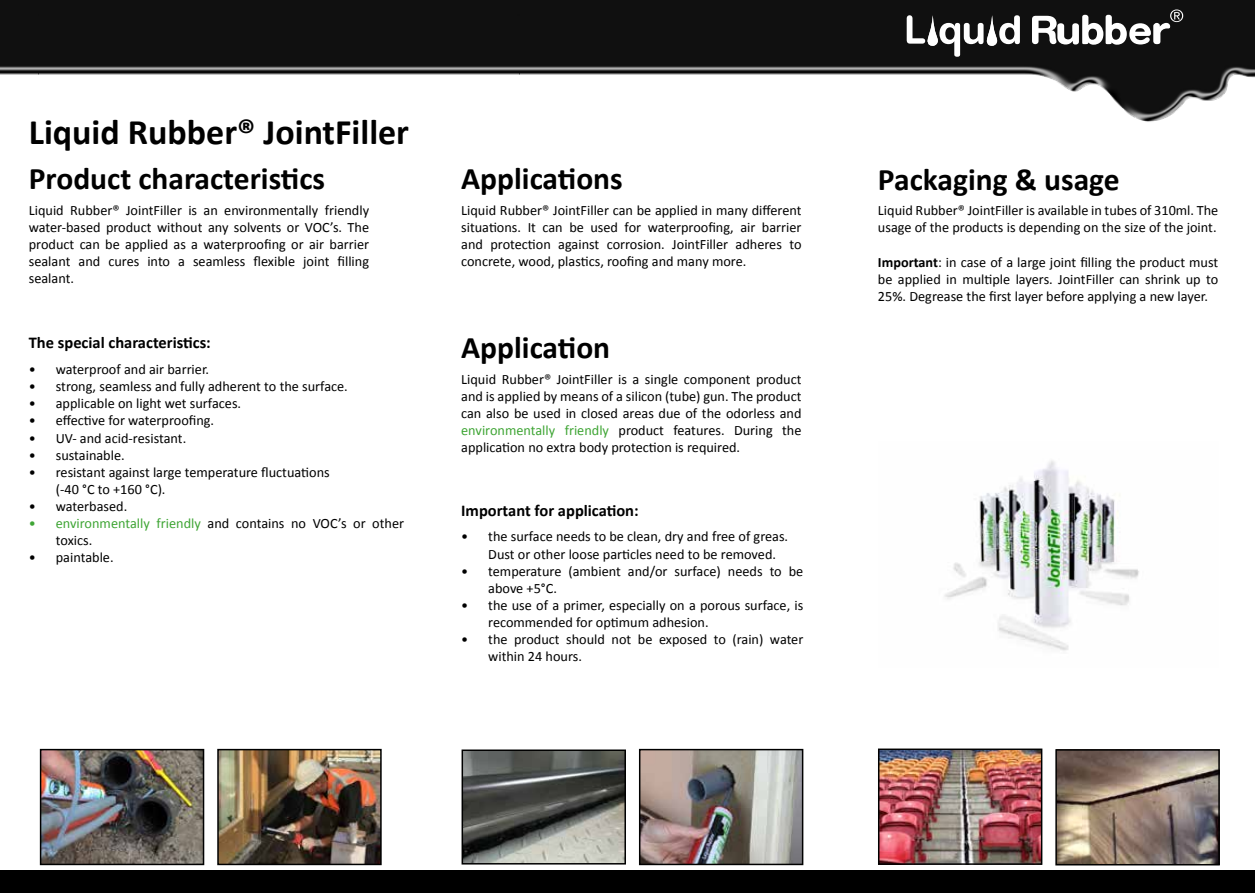
<style>
.page{position:relative;width:1255px;height:893px;background:#fff}
.page>*{position:absolute;margin:0;border:0;box-sizing:border-box;transform-origin:0 0}
.t1{font:700 36px "Calibri";color:#000}
.t2{font:700 31.5px "Calibri";color:#000}
.t3{font:700 16.5px "Calibri";color:#000}
.t4{font:14.25px/17.1px "Calibri";color:#000}
.s1{color:#3fa535}
.s2{font-weight:700}
</style>
<div class="page">
<div style="left:0;top:0;width:1254px;height:14px;background:#101010"></div>
<img style="left:0;top:14px;width:1254px;height:108px">
<svg style="left:906px;top:15px;width:19px;height:29px"></svg>
<svg style="left:939px;top:23px;width:44px;height:34px"></svg>
<svg style="left:999px;top:15px;width:20px;height:29px"></svg>
<svg style="left:986px;top:15px;width:11px;height:31px"></svg>
<svg style="left:927px;top:15px;width:10px;height:31px"></svg>
<svg style="left:1031px;top:10px;width:152px;height:35px"></svg>
<div style="left:0;top:870px;width:1254px;height:23px;background:#000"></div>
<img style="left:220px;top:752px;width:158px;height:110px">
<div style="left:217px;top:749px;width:164px;height:116px;border:2px solid #000"></div>
<img style="left:43px;top:752px;width:158px;height:110px">
<div style="left:40px;top:749px;width:164px;height:116px;border:2px solid #000"></div>
<img style="left:464px;top:752px;width:159px;height:109px">
<div style="left:461px;top:749px;width:165px;height:115px;border:2px solid #000"></div>
<img style="left:642px;top:752px;width:158px;height:110px">
<div style="left:639px;top:749px;width:164px;height:116px;border:2px solid #000"></div>
<img style="left:1058px;top:752px;width:158px;height:110px">
<div style="left:1055px;top:749px;width:164px;height:116px;border:2px solid #000"></div>
<img style="left:881px;top:751px;width:158px;height:111px">
<div style="left:878px;top:748px;width:164px;height:117px;border:2px solid #000"></div>
<img style="left:944px;top:460px;width:195px;height:191px">
<h1 class="t1" style="left:29px;top:107px;width:382px">Liquid Rubber® JointFiller</h1>
<h2 class="t2" style="left:29px;top:157px;width:298px">Product characteristics</h2>
<p class="t4" style="left:29px;top:201px;width:342px;text-align:justify">Liquid Rubber® JointFiller is an environmentally friendly water-based product without any solvents or VOC’s. The product can be applied as a waterproofing or air barrier sealant and cures into a seamless flexible joint filling sealant.</p>
<p class="t3" style="left:29px;top:331px;width:183px">The special characteristics:</p>
<p class="t4" style="left:29px;top:360px;width:182px">• waterproof and air barrier.</p>
<p class="t4" style="left:29px;top:377px;width:320px">• strong, seamless and fully adherent to the surface.</p>
<p class="t4" style="left:29px;top:394px;width:214px">• applicable on light wet surfaces.</p>
<p class="t4" style="left:29px;top:411px;width:187px">• effective for waterproofing.</p>
<p class="t4" style="left:29px;top:429px;width:159px">• UV- and acid-resistant.</p>
<p class="t4" style="left:29px;top:446px;width:97px">• sustainable.</p>
<p class="t4" style="left:56px;top:463px;width:275px;text-indent:-27px">• resistant against large temperature fluctuations (-40 °C to +160 °C).</p>
<p class="t4" style="left:29px;top:497px;width:100px">• waterbased.</p>
<p class="t4" style="left:56px;top:514px;width:350px;text-indent:-27px"><span class="s1">• environmentally friendly</span> and contains no VOC’s or other toxics.</p>
<p class="t4" style="left:29px;top:548px;width:86px">• paintable.</p>
<h2 class="t2" style="left:461px;top:157px;width:163px">Applications</h2>
<p class="t4" style="left:461px;top:201px;width:342px;text-align:justify">Liquid Rubber® JointFiller can be applied in many different situations. It can be used for waterproofing, air barrier and protection against corrosion. JointFiller adheres to concrete, wood, plastics, roofing and many more.</p>
<h2 class="t2" style="left:461px;top:325px;width:150px">Application</h2>
<p class="t4" style="left:461px;top:370px;width:342px;text-align:justify">Liquid Rubber® JointFiller is a single component product and is applied by means of a silicon (tube) gun. The product can also be used in closed areas due of the odorless and <span class="s1">environmentally friendly</span> product features. During the application no extra body protection is required.</p>
<p class="t3" style="left:461px;top:499px;width:179px">Important for application:</p>
<p class="t4" style="left:488px;top:527px;width:301px;text-indent:-27px">• the surface needs to be clean, dry and free of greas.<br>Dust or other loose particles need to be removed.</p>
<p class="t4" style="left:488px;top:562px;width:316px;text-indent:-27px">• temperature (ambient and/or surface) needs to be above +5°C.</p>
<p class="t4" style="left:488px;top:596px;width:316px;text-indent:-27px">• the use of a primer, especially on a porous surface, is recommended for optimum adhesion.</p>
<p class="t4" style="left:488px;top:630px;width:316px;text-indent:-27px">• the product should not be exposed to (rain) water within 24 hours.</p>
<h2 class="t2" style="left:878px;top:157px;width:243px">Packaging &amp; usage</h2>
<p class="t4" style="left:878px;top:201px;width:342px">Liquid Rubber® JointFiller is available in tubes of 310ml. The usage of the products is depending on the size of the joint.</p>
<p class="t4" style="left:878px;top:253px;width:342px;text-align:justify"><span class="s2">Important</span>: in case of a large joint filling the product must be applied in multiple layers. JointFiller can shrink up to 25%. Degrease the first layer before applying a new layer.</p>
</div>
